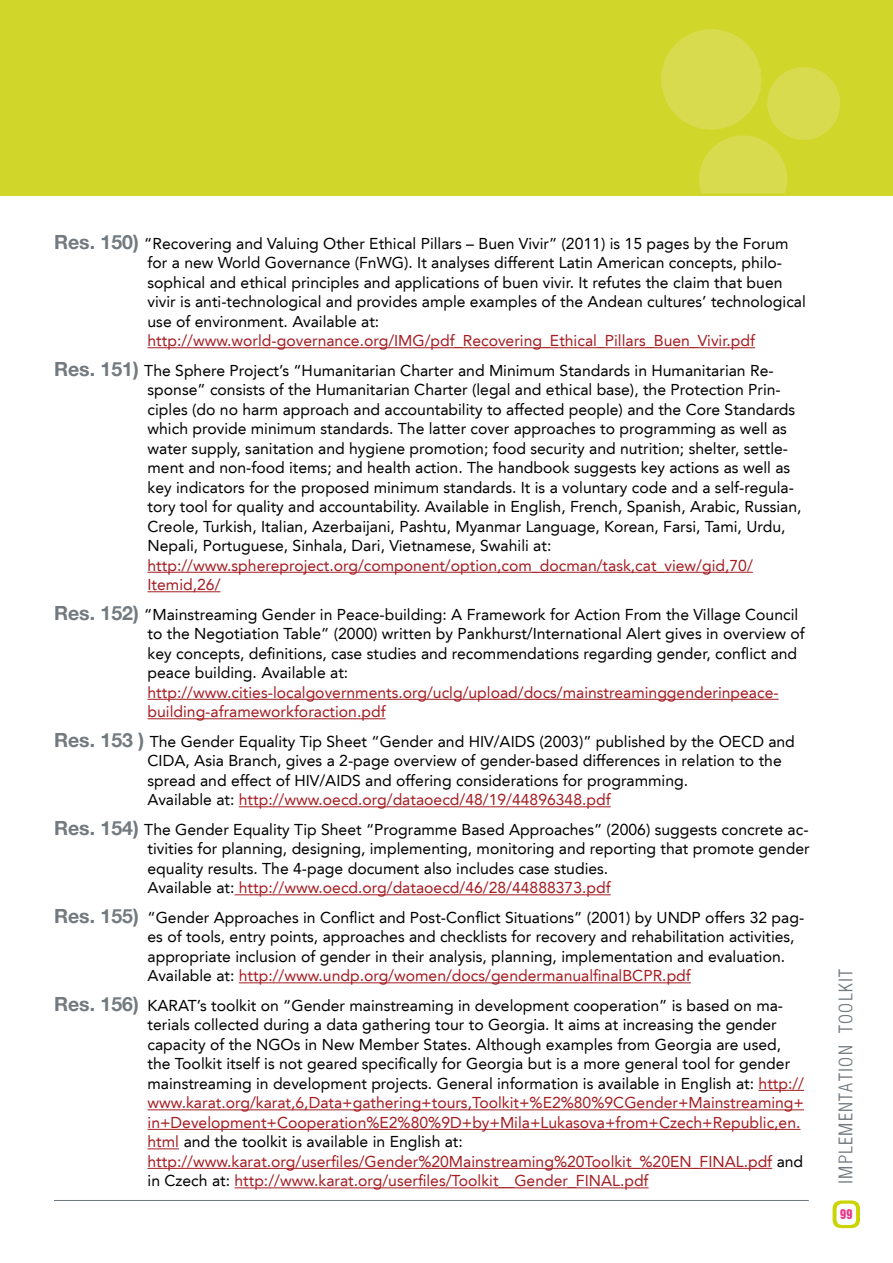
<style>
.page{position:relative;width:893px;height:1263px;background:#fff}
.page>*{position:absolute;margin:0;border:0;box-sizing:border-box;transform-origin:0 0}
.t1{font:300 condensed 21px "Helvetica";letter-spacing:.05em;color:#727a7f}
.t2{font:15.75px/19.5px "Avenir LT";color:#000}
.t3{font:15.75px/19.5px "Avenir LT";color:#a41d23}
.t4{font:13.5px "Helvetica Inserat Roman Semi B";color:#e53689}
.s1{font-family:"Helvetica Neue";font-weight:700;font-size:19.5px;color:#727a7f}
.s2{color:#000}
.s3{color:#a41d23}
</style>
<div class="page">
<div style="left:0;top:0;width:893px;height:196px;background:#d1d72a"></div>
<svg style="left:661px;top:29px;width:179px;height:164px"></svg>
<hr style="left:54px;top:1200px;width:755px;height:1px;background:#727a7f">
<svg style="left:833px;top:1200px;width:27px;height:28px"></svg>
<hr style="left:148px;top:347px;width:607px;height:1px;background:#a41d23">
<hr style="left:148px;top:572px;width:605px;height:1px;background:#a41d23">
<hr style="left:148px;top:591px;width:72px;height:1px;background:#a41d23">
<hr style="left:148px;top:699px;width:631px;height:1px;background:#a41d23">
<hr style="left:148px;top:718px;width:238px;height:1px;background:#a41d23">
<hr style="left:239px;top:806px;width:372px;height:1px;background:#a41d23">
<hr style="left:234px;top:894px;width:377px;height:1px;background:#a41d23">
<hr style="left:239px;top:982px;width:452px;height:1px;background:#a41d23">
<hr style="left:759px;top:1090px;width:45px;height:1px;background:#a41d23">
<hr style="left:148px;top:1109px;width:656px;height:1px;background:#a41d23">
<hr style="left:148px;top:1129px;width:652px;height:1px;background:#a41d23">
<hr style="left:148px;top:1148px;width:31px;height:1px;background:#a41d23">
<hr style="left:148px;top:1168px;width:624px;height:1px;background:#a41d23">
<hr style="left:234px;top:1187px;width:415px;height:1px;background:#a41d23">
<p class="t2" style="left:148px;top:234px;width:660px;text-indent:-94px"><span class="s1">Res. 150)</span> “Recovering and Valuing Other Ethical Pillars – Buen Vivir” (2011) is 15 pages by the Forum for a new World Governance (FnWG). It analyses different Latin American concepts, philo&shy;sophical and ethical principles and applications of buen vivir. It refutes the claim that buen vivir is anti-technological and provides ample examples of the Andean cultures’ technological use of environment. Available at:</p>
<p class="t3" style="left:54px;top:326px;width:721px;line-height:29.5px;text-indent:94px">http://www.world-governance.org/IMG/pdf_Recovering_Ethical_Pillars_Buen_Vivir.pdf<br><span class="s1">Res. 151)</span> <span class="s2">The Sphere Project’s “Humanitarian Charter and Minimum Standards in Humanitarian Re-</span></p>
<p class="t2" style="left:148px;top:380px;width:655px">sponse” consists of the Humanitarian Charter (legal and ethical base), the Protection Prin&shy;ciples (do no harm approach and accountability to affected people) and the Core Standards which provide minimum standards. The latter cover approaches to programming as well as water supply, sanitation and hygiene promotion; food security and nutrition; shelter, settle&shy;ment and non-food items; and health action. The handbook suggests key actions as well as key indicators for the proposed minimum standards. It is a voluntary code and a self-regula&shy;tory tool for quality and accountability. Available in English, French, Spanish, Arabic, Russian, Creole, Turkish, Italian, Azerbaijani, Pashtu, Myanmar Language, Korean, Farsi, Tami, Urdu, Nepali, Portuguese, Sinhala, Dari, Vietnamese, Swahili at:</p>
<p class="t3" style="left:148px;top:556px;width:607px">http://www.sphereproject.org/component/option,com_docman/task,cat_view/gid,70/<br>Itemid,26/</p>
<p class="t2" style="left:148px;top:605px;width:659px;text-indent:-94px"><span class="s1">Res. 152)</span> “Mainstreaming Gender in Peace-building: A Framework for Action From the Village Council to the Negotiation Table” (2000) written by Pankhurst/International Alert gives in overview of key concepts, definitions, case studies and recommendations regarding gender, conflict and peace building. Available at:</p>
<p class="t3" style="left:148px;top:683px;width:633px">http://www.cities-localgovernments.org/uclg/upload/docs/mainstreaminggenderinpeace&shy;building-aframeworkforaction.pdf</p>
<p class="t2" style="left:148px;top:732px;width:649px;text-indent:-94px"><span class="s1">Res. 153 )</span> The Gender Equality Tip Sheet “Gender and HIV/AIDS (2003)” published by the OECD and CIDA, Asia Branch, gives a 2-page overview of gender-based differences in relation to the spread and effect of HIV/AIDS and offering considerations for programming.<br>Available at: <span class="s3">http://www.oecd.org/dataoecd/48/19/44896348.pdf</span></p>
<p class="t2" style="left:148px;top:820px;width:664px;text-indent:-94px"><span class="s1">Res. 154)</span> The Gender Equality Tip Sheet “Programme Based Approaches” (2006) suggests concrete ac&shy;tivities for planning, designing, implementing, monitoring and reporting that promote gender equality results. The 4-page document also includes case studies.<br>Available at: <span class="s3">http://www.oecd.org/dataoecd/46/28/44888373.pdf</span></p>
<p class="t2" style="left:148px;top:908px;width:658px;text-indent:-94px"><span class="s1">Res. 155)</span> “Gender Approaches in Conflict and Post-Conflict Situations” (2001) by UNDP offers 32 pag&shy;es of tools, entry points, approaches and checklists for recovery and rehabilitation activities, appropriate inclusion of gender in their analysis, planning, implementation and evaluation.<br>Available at: <span class="s3">http://www.undp.org/women/docs/gendermanualfinalBCPR.pdf</span></p>
<p class="t2" style="left:148px;top:996px;width:658px;text-indent:-94px"><span class="s1">Res. 156)</span> KARAT’s toolkit on “Gender mainstreaming in development cooperation” is based on ma&shy;terials collected during a data gathering tour to Georgia. It aims at increasing the gender capacity of the NGOs in New Member States. Although examples from Georgia are used, the Toolkit itself is not geared specifically for Georgia but is a more general tool for gender mainstreaming in development projects. General information is available in English at: <span class="s3">http:// www.karat.org/karat,6,Data+gathering+tours,Toolkit+%E2%80%9CGender+Mainstreaming+ in+Development+Cooperation%E2%80%9D+by+Mila+Lukasova+from+Czech+Republic,en. html</span> and the toolkit is available in English at: <span class="s3">http://www.karat.org/userfiles/Gender%20Mainstreaming%20Toolkit_%20EN_FINAL.pdf</span> and in Czech at: <span class="s3">http://www.karat.org/userfiles/Toolkit__Gender_FINAL.pdf</span></p>
<h1 class="t1" style="left:835px;top:1184px;width:217px;rotate:-90deg">implementation Toolkit</h1>
<p class="t4" style="left:840px;top:1208px;width:14px">99</p>
</div>
